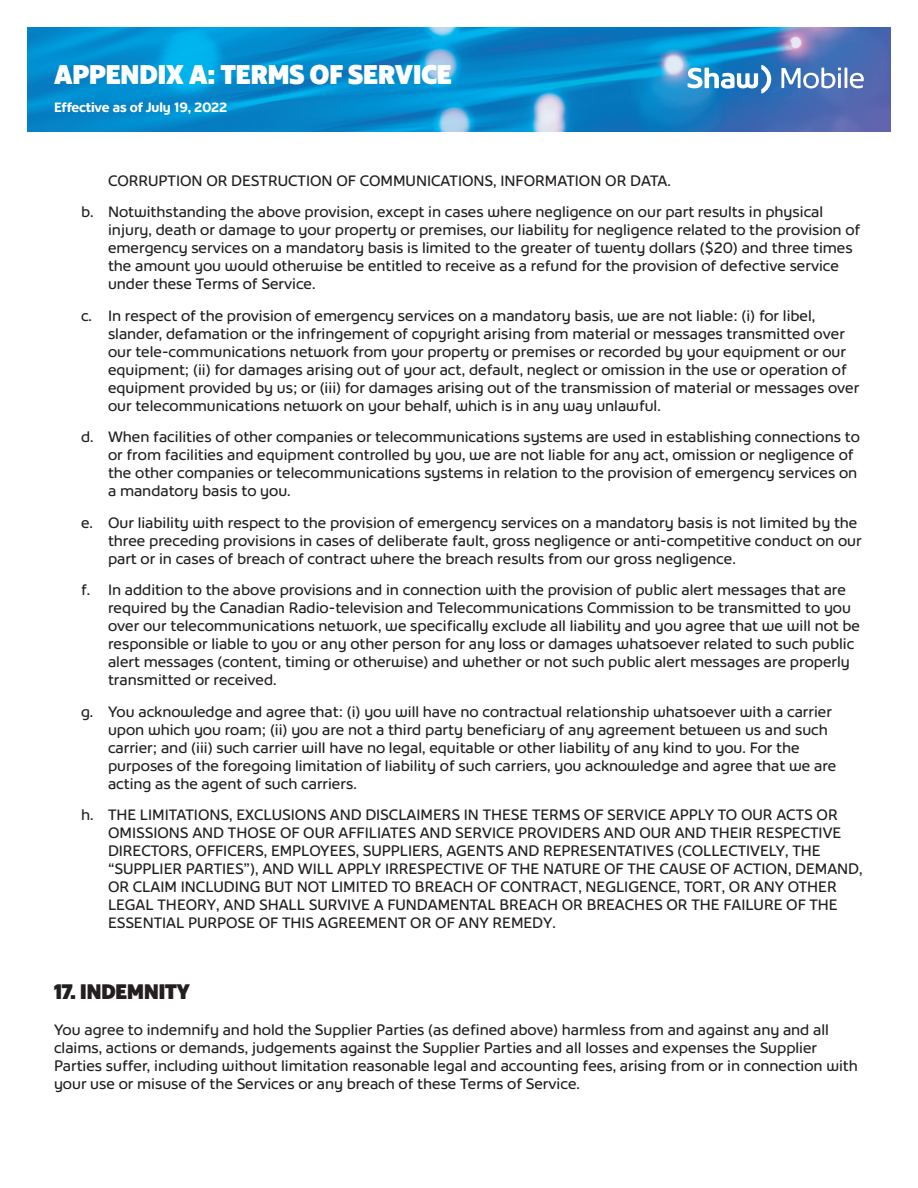
<style>
.page{position:relative;width:918px;height:1188px;background:#fff}
.page>*{position:absolute;margin:0;border:0;box-sizing:border-box;transform-origin:0 0}
.t1{font:900 27px "Shaw";color:#fff}
.Section_Header{font:900 21px "Shaw";color:#231f20}
.t2{font:500 15px/18px "Shaw";color:#231f20}
.t3{font:700 13.5px "Shaw";letter-spacing:-.01em;color:#fff}
</style>
<div class="page">
<img style="left:27px;top:27px;width:864px;height:104px">
<svg style="left:688px;top:65px;width:83px;height:29px"></svg>
<svg style="left:781px;top:68px;width:60px;height:20px"></svg>
<hr style="left:838px;top:73px;width:3px;height:15px;background:#fff">
<hr style="left:845px;top:68px;width:2px;height:20px;background:#fff">
<svg style="left:850px;top:73px;width:14px;height:15px"></svg>
<h1 class="t1" style="left:54px;top:59px;width:399px">APPENDIX A: TERMS OF SERVICE</h1>
<p class="t3" style="left:54px;top:100px;width:175px">Effective as of July 19, 2022</p>
<p class="t2" style="left:108px;top:172px;width:564px">CORRUPTION OR DESTRUCTION OF COMMUNICATIONS, INFORMATION OR DATA.</p>
<p class="t2" style="left:108px;top:203px;width:754px;text-indent:-27px">b. Notwithstanding the above provision, except in cases where negligence on our part results in physical injury, death or damage to your property or premises, our liability for negligence related to the provision of emergency services on a mandatory basis is limited to the greater of twenty dollars ($20) and three times the amount you would otherwise be entitled to receive as a refund for the provision of defective service under these Terms of Service.</p>
<p class="t2" style="left:108px;top:307px;width:753px;text-indent:-27px">c. In respect of the provision of emergency services on a mandatory basis, we are not liable: (i) for libel, slander, defamation or the infringement of copyright arising from material or messages transmitted over our tele-communications network from your property or premises or recorded by your equipment or our equipment; (ii) for damages arising out of your act, default, neglect or omission in the use or operation of equipment provided by us; or (iii) for damages arising out of the transmission of material or messages over our telecommunications network on your behalf, which is in any way unlawful.</p>
<p class="t2" style="left:108px;top:428px;width:753px;text-indent:-27px">d. When facilities of other companies or telecommunications systems are used in establishing connections to or from facilities and equipment controlled by you, we are not liable for any act, omission or negligence of the other companies or telecommunications systems in relation to the provision of emergency services on a mandatory basis to you.</p>
<p class="t2" style="left:108px;top:514px;width:755px;text-indent:-27px">e. Our liability with respect to the provision of emergency services on a mandatory basis is not limited by the three preceding provisions in cases of deliberate fault, gross negligence or anti-competitive conduct on our part or in cases of breach of contract where the breach results from our gross negligence.</p>
<p class="t2" style="left:108px;top:581px;width:754px;text-indent:-27px">f. In addition to the above provisions and in connection with the provision of public alert messages that are required by the Canadian Radio-television and Telecommunications Commission to be transmitted to you over our telecommunications network, we specifically exclude all liability and you agree that we will not be responsible or liable to you or any other person for any loss or damages whatsoever related to such public alert messages (content, timing or otherwise) and whether or not such public alert messages are properly transmitted or received.</p>
<p class="t2" style="left:108px;top:703px;width:730px;text-indent:-27px">g. You acknowledge and agree that: (i) you will have no contractual relationship whatsoever with a carrier upon which you roam; (ii) you are not a third party beneficiary of any agreement between us and such carrier; and (iii) such carrier will have no legal, equitable or other liability of any kind to you. For the purposes of the foregoing limitation of liability of such carriers, you acknowledge and agree that we are acting as the agent of such carriers.</p>
<p class="t2" style="left:108px;top:806px;width:756px;text-indent:-27px">h. THE LIMITATIONS, EXCLUSIONS AND DISCLAIMERS IN THESE TERMS OF SERVICE APPLY TO OUR ACTS OR OMISSIONS AND THOSE OF OUR AFFILIATES AND SERVICE PROVIDERS AND OUR AND THEIR RESPECTIVE DIRECTORS, OFFICERS, EMPLOYEES, SUPPLIERS, AGENTS AND REPRESENTATIVES (COLLECTIVELY, THE “SUPPLIER PARTIES”), AND WILL APPLY IRRESPECTIVE OF THE NATURE OF THE CAUSE OF ACTION, DEMAND, OR CLAIM INCLUDING BUT NOT LIMITED TO BREACH OF CONTRACT, NEGLIGENCE, TORT, OR ANY OTHER LEGAL THEORY, AND SHALL SURVIVE A FUNDAMENTAL BREACH OR BREACHES OR THE FAILURE OF THE ESSENTIAL PURPOSE OF THIS AGREEMENT OR OF ANY REMEDY.</p>
<p class="Section_Header" style="left:54px;top:980px;width:137px">17. INDEMNITY</p>
<p class="t2" style="left:54px;top:1021px;width:805px">You agree to indemnify and hold the Supplier Parties (as defined above) harmless from and against any and all claims, actions or demands, judgements against the Supplier Parties and all losses and expenses the Supplier Parties suffer, including without limitation reasonable legal and accounting fees, arising from or in connection with your use or misuse of the Services or any breach of these Terms of Service.</p>
</div>
